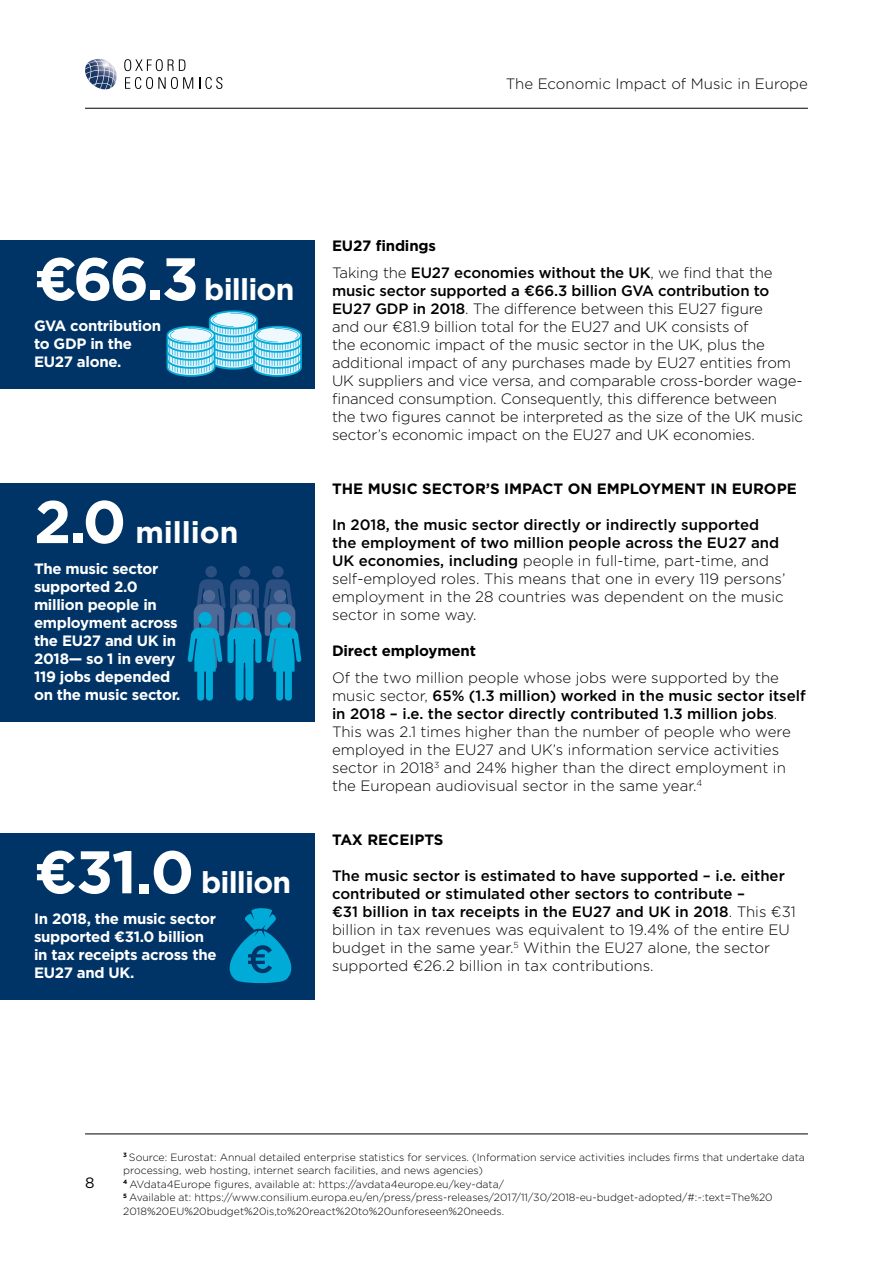
<style>
.page{position:relative;width:893px;height:1263px;background:#fff}
.page>*{position:absolute;margin:0;border:0;box-sizing:border-box;transform-origin:0 0}
.t1{font:700 30px "Gotham";letter-spacing:-.025em;color:#fff}
.t2{font:700 30px "Gotham";letter-spacing:-.005em;color:#fff}
.t3{font:300 15px/18px "Gotham";color:#000}
.t4{font:700 15px/18px "Gotham";letter-spacing:-.02em;color:#fff}
.t5{font:700 15px "Gotham";color:#000}
.t6{font:500 15px/27px "Gotham";letter-spacing:-.01em;color:#000}
.t7{font:15px "Gotham";color:#000}
.t8{font:300 10.5px/13.5px "Gotham";color:#000}
.s1{font-size:60px}
.s2{font-weight:700}
.s3{font-weight:300}
.s4{font-weight:500}
</style>
<div class="page">
<hr style="left:85px;top:108px;width:723px;height:1px;background:#000">
<hr style="left:85px;top:1134px;width:723px;height:1px;background:#000">
<svg style="left:124px;top:59px;width:61px;height:12px"></svg>
<svg style="left:125px;top:77px;width:68px;height:12px"></svg>
<svg style="left:199px;top:77px;width:23px;height:12px"></svg>
<img style="left:85px;top:59px;width:32px;height:20px">
<div style="left:0;top:833px;width:314px;height:166px;background:#003466"></div>
<svg style="left:229px;top:908px;width:63px;height:75px"></svg>
<div style="left:0;top:483px;width:314px;height:238px;background:#003466"></div>
<svg style="left:188px;top:566px;width:113px;height:135px"></svg>
<div style="left:0;top:240px;width:314px;height:148px;background:#003466"></div>
<svg style="left:167px;top:310px;width:135px;height:67px"></svg>
<p class="t3" style="left:506px;top:75px;width:304px">The Economic Impact of Music in Europe</p>
<h1 class="t1" style="left:34px;top:276px;width:262px"><span class="s1">€66.3</span> billion</h1>
<p class="t4" style="left:34px;top:317px;width:129px">GVA contribution to GDP in the<br>EU27 alone.</p>
<h1 class="t2" style="left:34px;top:519px;width:206px"><span class="s1">2.0</span> million</h1>
<p class="t4" style="left:34px;top:560px;width:148px">The music sector supported 2.0 million people in employment across the EU27 and UK in<br>2018— so 1 in every<br>119 jobs depended on the music sector.</p>
<h1 class="t1" style="left:34px;top:869px;width:259px"><span class="s1">€31.0</span> billion</h1>
<p class="t4" style="left:34px;top:910px;width:184px">In 2018, the music sector supported €31.0 billion in tax receipts across the<br>EU27 and UK.</p>
<p class="t6" style="left:332px;top:233px;width:442px"><span class="s2">EU27 findings<br></span><span class="s3">Taking the</span> EU27 economies without the UK<span class="s3">, we find that the</span></p>
<p class="t3" style="left:332px;top:282px;width:473px"><span class="s4">music sector supported a €66.3 billion GVA contribution to EU27 GDP in 2018</span>. The difference between this EU27 figure<br>and our €81.9 billion total for the EU27 and UK consists of<br>the economic impact of the music sector in the UK, plus the additional impact of any purchases made by EU27 entities from UK suppliers and vice versa, and comparable cross-border wage&shy;financed consumption. Consequently, this difference between the two figures cannot be interpreted as the size of the UK music sector’s economic impact on the EU27 and UK economies.</p>
<p class="t5" style="left:332px;top:482px;width:466px">THE MUSIC SECTOR’S IMPACT ON EMPLOYMENT IN EUROPE</p>
<p class="t3" style="left:332px;top:516px;width:455px"><span class="s4">In 2018, the music sector directly or indirectly supported the employment of two million people across the EU27 and UK economies, including</span> people in full-time, part-time, and self-employed roles. This means that one in every 119 persons’ employment in the 28 countries was dependent on the music sector in some way.</p>
<p class="t5" style="left:332px;top:644px;width:146px">Direct employment</p>
<p class="t3" style="left:332px;top:669px;width:475px">Of the two million people whose jobs were supported by the music sector, <span class="s4">65% (1.3 million) worked in the music sector itself in 2018 – i.e. the sector directly contributed 1.3 million jobs</span>.<br>This was 2.1 times higher than the number of people who were employed in the EU27 and UK’s information service activities sector in 2018<sup>3</sup> and 24% higher than the direct employment in the European audiovisual sector in the same year.<sup>4</sup></p>
<p class="t5" style="left:332px;top:833px;width:113px">TAX RECEIPTS</p>
<p class="t3" style="left:332px;top:867px;width:465px"><span class="s4">The music sector is estimated to have supported – i.e. either contributed or stimulated other sectors to contribute –<br>€31 billion in tax receipts in the EU27 and UK in 2018</span>. This €31 billion in tax revenues was equivalent to 19.4% of the entire EU budget in the same year.<sup>5</sup> Within the EU27 alone, the sector supported €26.2 billion in tax contributions.</p>
<p class="t7" style="left:85px;top:1176px;width:11px">8</p>
<p class="t8" style="left:123px;top:1150px;width:683px"><sup>3</sup> Source: Eurostat: Annual detailed enterprise statistics for services. (Information service activities includes firms that undertake data processing, web hosting, internet search facilities, and news agencies)<br><sup>4</sup> AVdata4Europe figures, available at: https://avdata4europe.eu/key-data/<br><sup>5</sup> Available at: https://www.consilium.europa.eu/en/press/press-releases/2017/11/30/2018-eu-budget-adopted/#:~:text=The%20<br>2018%20EU%20budget%20is,to%20react%20to%20unforeseen%20needs.</p>
</div>
